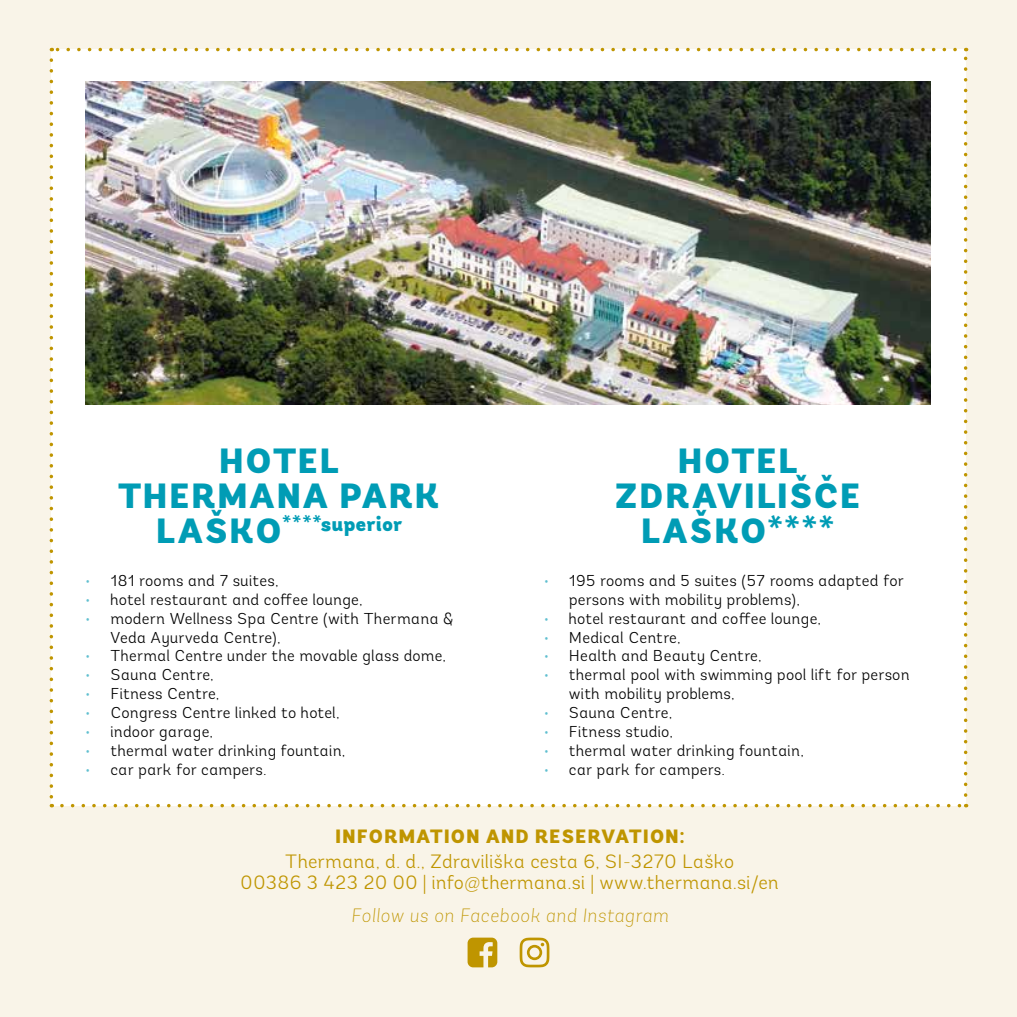
<style>
.page{position:relative;width:1017px;height:1017px;background:#f9f4e8}
.page>*{position:absolute;margin:0;border:0;box-sizing:border-box;transform-origin:0 0}
.t1{font:900 35px/35px "Andes";letter-spacing:.02em;color:#009cb5;text-align:center}
.t2{font:900 20.3px "Andes";color:#009cb5}
.t3{font:300 19.25px/21.5px "Andes";letter-spacing:.01em;color:#bf9500;text-align:center}
.t4{font:italic 200 19.25px "Andes";letter-spacing:.04em;color:#bf9500}
.t5{font:900 19.25px "Andes";letter-spacing:.03em;color:#bf9500}
.t6{font:300 15.75px/18.9px "Andes";letter-spacing:.015em;color:#000}
.s1{font-size:35px}
.s2{font-stretch:condensed;color:#60bfd0}
</style>
<div class="page">
<div style="left:51px;top:50px;width:915px;height:756px;background:#fff"></div>
<svg style="left:62px;top:804px;width:898px;height:3px"></svg>
<svg style="left:50px;top:60px;width:3px;height:747px"></svg>
<svg style="left:964px;top:48px;width:3px;height:747px"></svg>
<svg style="left:51px;top:48px;width:904px;height:3px"></svg>
<img style="left:86px;top:82px;width:844px;height:322px">
<svg style="left:468px;top:938px;width:29px;height:29px"></svg>
<svg style="left:520px;top:938px;width:29px;height:29px"></svg>
<h1 class="t1" style="left:118px;top:444px;width:324px">HOTEL<br>THERMANA PARK</h1>
<p class="t2" style="left:156px;top:511px;width:248px"><span class="s1">LAŠKO</span>****superior</p>
<p class="t6" style="left:86px;top:571px;width:194px"><span class="s2">•</span> 181 rooms and 7 suites,</p>
<p class="t6" style="left:86px;top:590px;width:278px"><span class="s2">•</span> hotel restaurant and coffee lounge,</p>
<p class="t6" style="left:110px;top:609px;width:344px;text-indent:-25px"><span class="s2">•</span> modern Wellness Spa Centre (with Thermana &amp;<br>Veda Ayurveda Centre),</p>
<p class="t6" style="left:86px;top:647px;width:362px"><span class="s2">•</span> Thermal Centre under the movable glass dome,</p>
<p class="t6" style="left:86px;top:665px;width:129px"><span class="s2">•</span> Sauna Centre,</p>
<p class="t6" style="left:86px;top:684px;width:135px"><span class="s2">•</span> Fitness Centre,</p>
<p class="t6" style="left:86px;top:703px;width:255px"><span class="s2">•</span> Congress Centre linked to hotel,</p>
<p class="t6" style="left:86px;top:722px;width:129px"><span class="s2">•</span> indoor garage,</p>
<p class="t6" style="left:86px;top:741px;width:261px"><span class="s2">•</span> thermal water drinking fountain,</p>
<p class="t6" style="left:86px;top:760px;width:182px"><span class="s2">•</span> car park for campers.</p>
<h1 class="t1" style="left:614px;top:444px;width:248px">HOTEL<br>ZDRAVILIŠČE<br>LAŠKO****</h1>
<p class="t6" style="left:569px;top:571px;width:336px;text-indent:-25px"><span class="s2">•</span> 195 rooms and 5 suites (57 rooms adapted for persons with mobility problems),</p>
<p class="t6" style="left:544px;top:609px;width:278px"><span class="s2">•</span> hotel restaurant and coffee lounge,</p>
<p class="t6" style="left:544px;top:628px;width:138px"><span class="s2">•</span> Medical Centre,</p>
<p class="t6" style="left:544px;top:647px;width:219px"><span class="s2">•</span> Health and Beauty Centre,</p>
<p class="t6" style="left:569px;top:665px;width:342px;text-indent:-25px"><span class="s2">•</span> thermal pool with swimming pool lift for person with mobility problems,</p>
<p class="t6" style="left:544px;top:703px;width:129px"><span class="s2">•</span> Sauna Centre,</p>
<p class="t6" style="left:544px;top:722px;width:130px"><span class="s2">•</span> Fitness studio,</p>
<p class="t6" style="left:544px;top:741px;width:261px"><span class="s2">•</span> thermal water drinking fountain,</p>
<p class="t6" style="left:544px;top:760px;width:182px"><span class="s2">•</span> car park for campers.</p>
<p class="t5" style="left:335px;top:823px;width:351px">INFORMATION AND RESERVATION:</p>
<p class="t3" style="left:241px;top:850px;width:540px">Thermana, d. d., Zdraviliška cesta 6, SI-3270 Laško<br>00386 3 423 20 00 | info@thermana.si | www.thermana.si/en</p>
<p class="t4" style="left:351px;top:904px;width:319px">Follow us on Facebook and Instagram</p>
</div>
